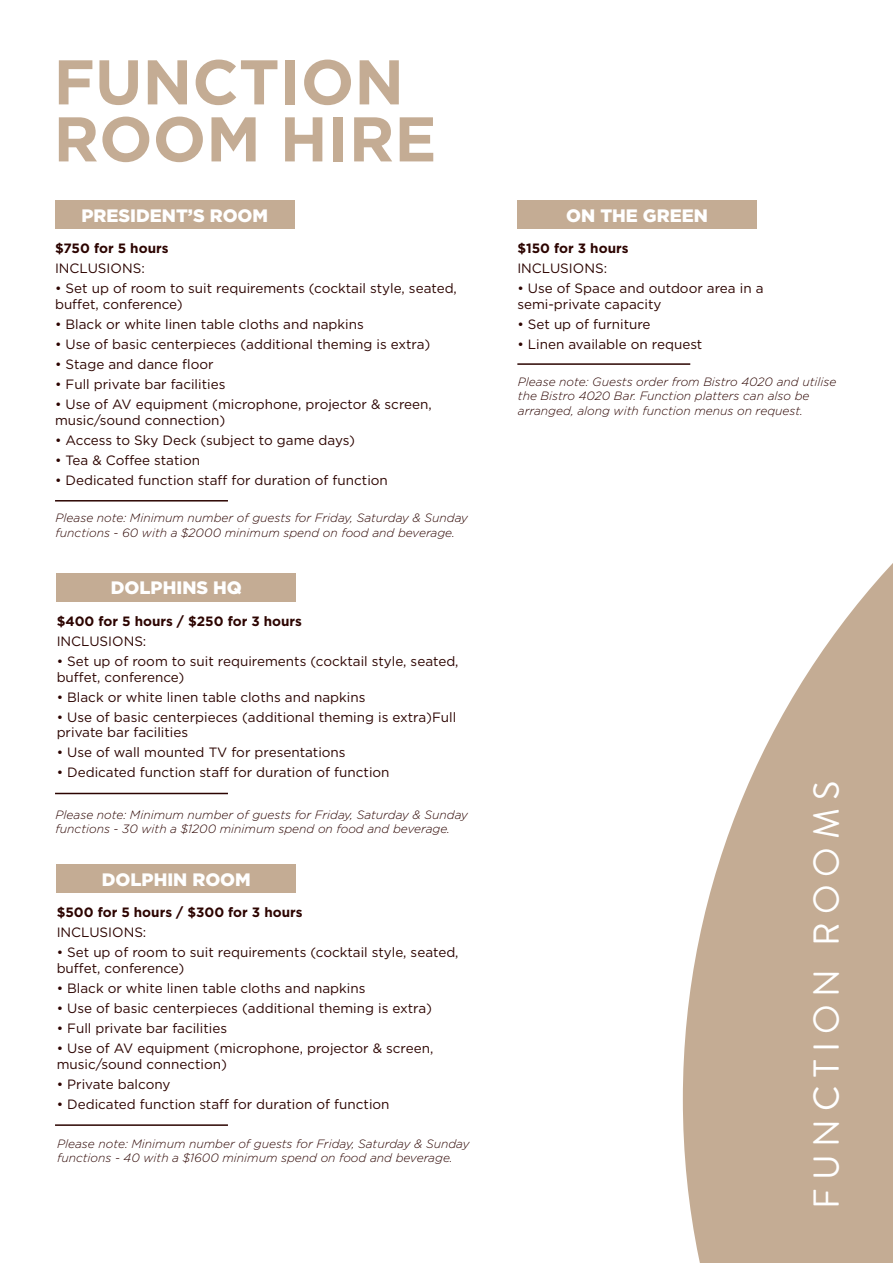
<style>
.page{position:relative;width:893px;height:1263px;background:#fff}
.page>*{position:absolute;margin:0;border:0;box-sizing:border-box;transform-origin:0 0}
.t1{font:700 63px/57px "Gotham";color:#c4ac94}
.t2{font:36px "Brandon Grotesque";letter-spacing:.22em;color:#fff}
.t3{font:900 18px "Gotham";color:#fff}
.t4{font:13.5px/15.8px "Gotham";color:#2c0400}
.t5{font:700 13.5px "Gotham";color:#2c0400}
.t6{font:italic 300 12px/14.4px "Gotham";color:#2c0400}
</style>
<div class="page">
<svg style="left:683px;top:363px;width:210px;height:900px;fill:#c4ac94"></svg>
<div style="left:55px;top:200px;width:240px;height:29px;background:#c4ac94"></div>
<div style="left:57px;top:573px;width:239px;height:28px;background:#c4ac94"></div>
<div style="left:57px;top:864px;width:239px;height:29px;background:#c4ac94"></div>
<hr style="left:55px;top:1124px;width:173px;height:2px;background:#2c0400">
<hr style="left:55px;top:793px;width:173px;height:1px;background:#2c0400">
<hr style="left:55px;top:500px;width:173px;height:1px;background:#2c0400">
<div style="left:517px;top:200px;width:240px;height:29px;background:#c4ac94"></div>
<hr style="left:517px;top:363px;width:173px;height:2px;background:#2c0400">
<h1 class="t1" style="left:54px;top:53px;width:385px">FUNCTION<br>ROOM HIRE</h1>
<h3 class="t3" style="left:81px;top:203px;width:188px">PRESIDENT’S ROOM</h3>
<p class="t5" style="left:55px;top:239px;width:115px">$750 for 5 hours</p>
<p class="t4" style="left:55px;top:260px;width:91px">INCLUSIONS:</p>
<p class="t4" style="left:55px;top:280px;width:403px">• Set up of room to suit requirements (cocktail style, seated, buffet, conference)</p>
<p class="t4" style="left:55px;top:316px;width:310px">• Black or white linen table cloths and napkins</p>
<p class="t4" style="left:55px;top:336px;width:377px">• Use of basic centerpieces (additional theming is extra)</p>
<p class="t4" style="left:55px;top:356px;width:160px">• Stage and dance floor</p>
<p class="t4" style="left:55px;top:376px;width:172px">• Full private bar facilities</p>
<p class="t4" style="left:55px;top:396px;width:378px">• Use of AV equipment (microphone, projector &amp; screen, music/sound connection)</p>
<p class="t4" style="left:55px;top:432px;width:302px">• Access to Sky Deck (subject to game days)</p>
<p class="t4" style="left:55px;top:452px;width:147px">• Tea &amp; Coffee station</p>
<p class="t4" style="left:55px;top:472px;width:334px">• Dedicated function staff for duration of function</p>
<p class="t6" style="left:56px;top:511px;width:414px">Please note: Minimum number of guests for Friday, Saturday &amp; Sunday functions - 60 with a $2000 minimum spend on food and beverage.</p>
<h3 class="t3" style="left:111px;top:575px;width:133px">DOLPHINS HQ</h3>
<p class="t5" style="left:57px;top:612px;width:247px">$400 for 5 hours / $250 for 3 hours</p>
<p class="t4" style="left:57px;top:633px;width:91px">INCLUSIONS:</p>
<p class="t4" style="left:57px;top:653px;width:403px">• Set up of room to suit requirements (cocktail style, seated, buffet, conference)</p>
<p class="t4" style="left:57px;top:689px;width:310px">• Black or white linen table cloths and napkins</p>
<p class="t4" style="left:57px;top:709px;width:401px">• Use of basic centerpieces (additional theming is extra)Full private bar facilities</p>
<p class="t4" style="left:57px;top:744px;width:290px">• Use of wall mounted TV for presentations</p>
<p class="t4" style="left:57px;top:764px;width:334px">• Dedicated function staff for duration of function</p>
<p class="t6" style="left:56px;top:807px;width:414px">Please note: Minimum number of guests for Friday, Saturday &amp; Sunday functions - 30 with a $1200 minimum spend on food and beverage.</p>
<h3 class="t3" style="left:102px;top:867px;width:151px">DOLPHIN ROOM</h3>
<p class="t5" style="left:57px;top:904px;width:247px">$500 for 5 hours / $300 for 3 hours</p>
<p class="t4" style="left:57px;top:924px;width:91px">INCLUSIONS:</p>
<p class="t4" style="left:57px;top:944px;width:403px">• Set up of room to suit requirements (cocktail style, seated, buffet, conference)</p>
<p class="t4" style="left:57px;top:980px;width:310px">• Black or white linen table cloths and napkins</p>
<p class="t4" style="left:57px;top:1000px;width:377px">• Use of basic centerpieces (additional theming is extra)</p>
<p class="t4" style="left:57px;top:1020px;width:172px">• Full private bar facilities</p>
<p class="t4" style="left:57px;top:1040px;width:378px">• Use of AV equipment (microphone, projector &amp; screen, music/sound connection)</p>
<p class="t4" style="left:57px;top:1076px;width:115px">• Private balcony</p>
<p class="t4" style="left:57px;top:1096px;width:334px">• Dedicated function staff for duration of function</p>
<p class="t6" style="left:57px;top:1136px;width:414px">Please note: Minimum number of guests for Friday, Saturday &amp; Sunday functions - 40 with a $1600 minimum spend on food and beverage.</p>
<h3 class="t3" style="left:566px;top:203px;width:143px">ON THE GREEN</h3>
<p class="t5" style="left:517px;top:239px;width:113px">$150 for 3 hours</p>
<p class="t4" style="left:517px;top:260px;width:91px">INCLUSIONS:</p>
<p class="t4" style="left:517px;top:280px;width:248px">• Use of Space and outdoor area in a semi-private capacity</p>
<p class="t4" style="left:517px;top:316px;width:135px">• Set up of furniture</p>
<p class="t4" style="left:517px;top:336px;width:187px">• Linen available on request</p>
<p class="t6" style="left:518px;top:374px;width:320px">Please note: Guests order from Bistro 4020 and utilise the Bistro 4020 Bar. Function platters can also be arranged, along with function menus on request.</p>
<h2 class="t2" style="left:802px;top:1209px;width:429px;rotate:-90deg">FUNCTION ROOMS</h2>
</div>
